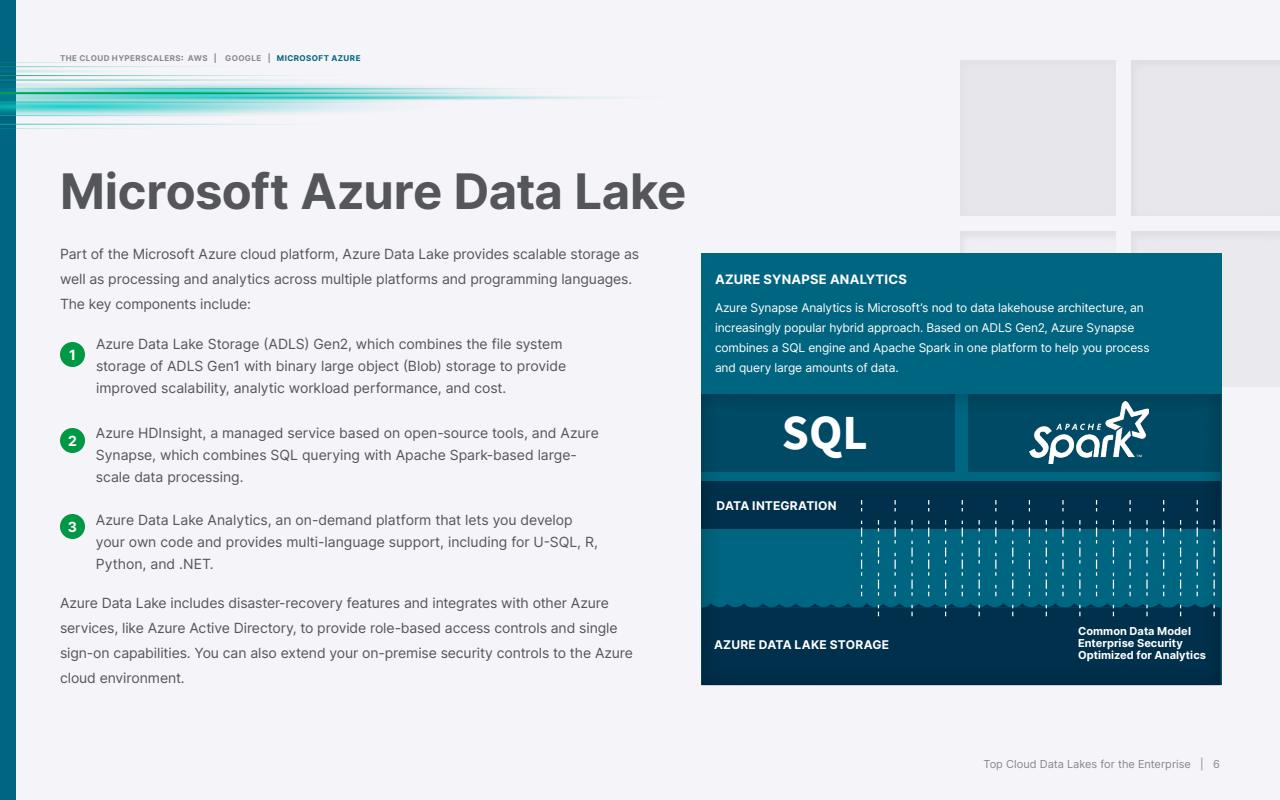
<style>
.page{position:relative;width:1280px;height:800px;background:#f5f4f8}
.page>*{position:absolute;margin:0;border:0;box-sizing:border-box;transform-origin:0 0}
.t1{font:700 49px "Inter";letter-spacing:-.015em;color:#54565a}
.t2{font:700 48.9px "Source Sans Pro";color:#fff}
.t3{font:14px/22px "Inter";letter-spacing:-.005em;color:#54565a}
.t4{font:700 14px "Inter";color:#fff}
.t5{font:700 13.4px "Source Sans Pro";color:#fff}
.t6{font:700 13px "Inter";letter-spacing:.02em;color:#fff}
.t7{font:600 12.2px/14.7px "Source Sans Pro";color:#fff}
.t8{font:12px/20px "Inter";letter-spacing:-.01em;color:#fff}
.t9{font:700 12px "Inter";letter-spacing:.015em;color:#fff}
.t10{font:700 11px/12.3px "Inter";letter-spacing:.005em;color:#fff}
.t11{font:11px "Inter";color:#87898b}
.t12{font:700 8px "Inter";letter-spacing:.055em;color:#87898b}
.s1{color:#54565a}
.s2{color:#006580}
</style>
<div class="page">
<div style="left:944px;top:48px;width:336px;height:339px;background:#000;opacity:.75"></div>
<div style="left:701px;top:253px;width:520px;height:141px;background:#006580"></div>
<div style="left:693px;top:386px;width:537px;height:299px;background:#000;opacity:.3"></div>
<div style="left:702px;top:603px;width:519px;height:82px;background:#00304c"></div>
<div style="left:701px;top:481px;width:520px;height:48px;background:#00304c"></div>
<div style="left:701px;top:394px;width:253px;height:78px;background:#004a66"></div>
<div style="left:968px;top:394px;width:253px;height:78px;background:#004a66"></div>
<svg style="left:753px;top:500px;width:416px;height:116px"></svg>
<svg style="left:1180px;top:520px;width:1px;height:96px"></svg>
<svg style="left:1197px;top:500px;width:1px;height:96px"></svg>
<svg style="left:1214px;top:520px;width:1px;height:96px"></svg>
<div style="left:0;top:0;width:16px;height:800px;background:#006580"></div>
<div style="left:60px;top:342px;width:25px;height:25px;background:#009845;border-radius:50%"></div>
<div style="left:60px;top:428px;width:25px;height:25px;background:#009845;border-radius:50%"></div>
<div style="left:60px;top:514px;width:25px;height:25px;background:#009845;border-radius:50%"></div>
<img style="left:1029px;top:401px;width:120px;height:62px">
<svg style="left:0;top:62px;width:619px;height:67px"></svg>
<p class="t12" style="left:60px;top:52px;width:302px">THE CLOUD HYPERSCALERS<span class="s1">:</span> AWS | GOOGLE | <span class="s2">MICROSOFT AZURE</span></p>
<h1 class="t1" style="left:60px;top:155px;width:628px">Microsoft Azure Data Lake</h1>
<p class="t3" style="left:60px;top:241px;width:581px;line-height:25px">Part of the Microsoft Azure cloud platform, Azure Data Lake provides scalable storage as well as processing and analytics across multiple platforms and programming languages.<br>The key components include:</p>
<p class="t4" style="left:69px;top:345px;width:8px">1</p>
<p class="t4" style="left:68px;top:431px;width:10px">2</p>
<p class="t4" style="left:68px;top:517px;width:11px">3</p>
<p class="t3" style="left:96px;top:333px;width:472px">Azure Data Lake Storage (ADLS) Gen2, which combines the file system storage of ADLS Gen1 with binary large object (Blob) storage to provide improved scalability, analytic workload performance, and cost.</p>
<p class="t3" style="left:96px;top:422px;width:504px">Azure HDInsight, a managed service based on open-source tools, and Azure<br>Synapse, which combines SQL querying with Apache Spark-based large&shy;scale data processing.</p>
<p class="t3" style="left:96px;top:508px;width:504px">Azure Data Lake Analytics, an on-demand platform that lets you develop your own code and provides multi-language support, including for U-SQL, R,<br>Python, and .NET.</p>
<p class="t3" style="left:60px;top:590px;width:574px;line-height:25px">Azure Data Lake includes disaster-recovery features and integrates with other Azure services, like Azure Active Directory, to provide role-based access controls and single sign-on capabilities. You can also extend your on-premise security controls to the Azure cloud environment.</p>
<p class="t6" style="left:715px;top:270px;width:193px">AZURE SYNAPSE ANALYTICS</p>
<p class="t8" style="left:715px;top:297px;width:436px">Azure Synapse Analytics is Microsoft’s nod to data lakehouse architecture, an increasingly popular hybrid approach. Based on ADLS Gen2, Azure Synapse combines a SQL engine and Apache Spark in one platform to help you process and query large amounts of data.</p>
<h2 class="t2" style="left:782px;top:400px;width:87px">SQL</h2>
<p class="t5" style="left:710px;top:492px;width:115px">DATA INTEGRATION</p>
<p class="t9" style="left:717px;top:496px;width:122px">DATA INTEGRATION</p>
<p class="t5" style="left:711px;top:497px;width:115px">DATA INTEGRATION</p>
<p class="t5" style="left:710px;top:635px;width:164px">AZURE DATA LAKE STORAGE</p>
<p class="t9" style="left:714px;top:636px;width:177px">AZURE DATA LAKE STORAGE</p>
<p class="t5" style="left:711px;top:639px;width:164px">AZURE DATA LAKE STORAGE</p>
<p class="t7" style="left:1080px;top:619px;width:124px">Common Data Model<br>Enterprise Security<br>Optimized for Analytics</p>
<p class="t7" style="left:1081px;top:623px;width:124px">Common Data Model<br>Enterprise Security<br>Optimized for Analytics</p>
<p class="t10" style="left:1078px;top:624px;width:130px">Common Data Model<br>Enterprise Security<br>Optimized for Analytics</p>
<p class="t11" style="left:984px;top:756px;width:238px">Top Cloud Data Lakes for the Enterprise | 6</p>
</div>
